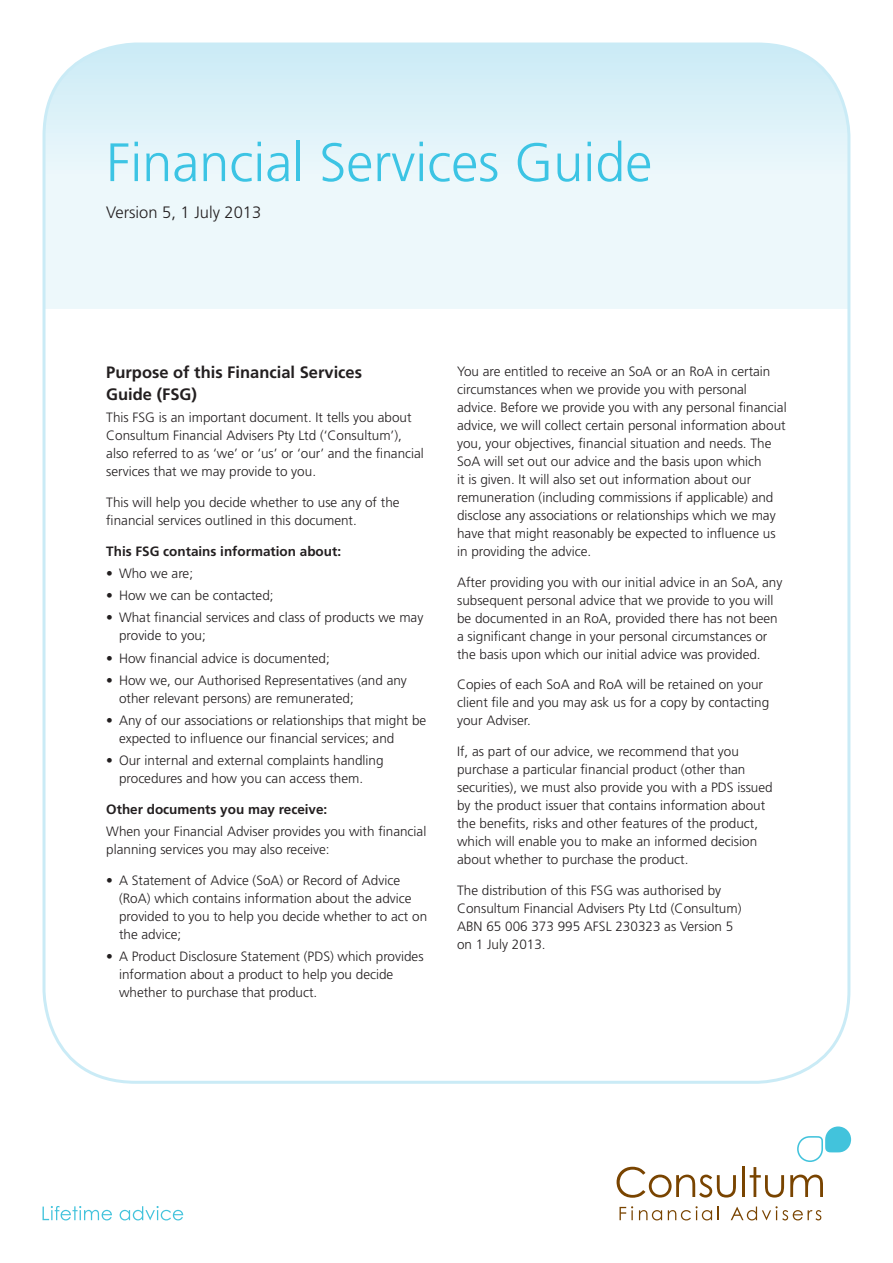
<style>
.page{position:relative;width:893px;height:1263px;background:#fff}
.page>*{position:absolute;margin:0;border:0;box-sizing:border-box;transform-origin:0 0}
.Main_Heading_1{font:300 54px "Frutiger LT";color:#3cc4e4}
.Subhead1{font:700 16.5px/21.8px "Frutiger LT";color:#231f20}
.t1{font:300 16.5px "Frutiger LT";color:#231f20}
.Body_Copy_1{font:300 13.5px/18px "Frutiger LT";color:#231f20}
.Subhead2{font:700 13.5px "Frutiger LT";color:#231f20}
</style>
<div class="page">
<svg style="left:44px;top:44px;width:805px;height:265px;background:#e4f4f9"></svg>
<svg style="left:617px;top:1167px;width:119px;height:31px"></svg>
<hr style="left:742px;top:1167px;width:3px;height:30px;background:#794400">
<svg style="left:750px;top:1167px;width:34px;height:30px"></svg>
<svg style="left:790px;top:1174px;width:33px;height:23px"></svg>
<svg style="left:619px;top:1206px;width:14px;height:14px"></svg>
<svg style="left:639px;top:1210px;width:23px;height:10px"></svg>
<svg style="left:668px;top:1206px;width:51px;height:14px"></svg>
<svg style="left:731px;top:1206px;width:90px;height:14px"></svg>
<svg style="left:797px;top:1126px;width:54px;height:36px"></svg>
<svg style="left:43px;top:1206px;width:140px;height:14px"></svg>
<p class="Main_Heading_1" style="left:106px;top:132px;width:547px">Financial Services Guide</p>
<p class="t1" style="left:106px;top:203px;width:156px">Version 5, 1 July 2013</p>
<p class="Subhead1" style="left:106px;top:362px;width:257px">Purpose of this Financial Services<br>Guide (FSG)</p>
<p class="Body_Copy_1" style="left:106px;top:409px;width:319px">This FSG is an important document. It tells you about Consultum Financial Advisers Pty Ltd (‘Consultum’), also referred to as ‘we’ or ‘us’ or ‘our’ and the financial services that we may provide to you.</p>
<p class="Body_Copy_1" style="left:106px;top:493px;width:295px">This will help you decide whether to use any of the financial services outlined in this document.</p>
<p class="Subhead2" style="left:106px;top:543px;width:236px">This FSG contains information about:</p>
<p class="Body_Copy_1" style="left:106px;top:564px;width:88px">• Who we are;</p>
<p class="Body_Copy_1" style="left:106px;top:587px;width:169px">• How we can be contacted;</p>
<p class="Body_Copy_1" style="left:119px;top:609px;width:306px;text-indent:-13px">• What financial services and class of products we may provide to you;</p>
<p class="Body_Copy_1" style="left:106px;top:649px;width:225px">• How financial advice is documented;</p>
<p class="Body_Copy_1" style="left:119px;top:671px;width:289px;text-indent:-13px">• How we, our Authorised Representatives (and any other relevant persons) are remunerated;</p>
<p class="Body_Copy_1" style="left:119px;top:712px;width:309px;text-indent:-13px">• Any of our associations or relationships that might be expected to influence our financial services; and</p>
<p class="Body_Copy_1" style="left:106px;top:752px;width:279px;text-align:center">• Our internal and external complaints handling procedures and how you can access them.</p>
<p class="Subhead2" style="left:106px;top:801px;width:223px">Other documents you may receive:</p>
<p class="Body_Copy_1" style="left:106px;top:823px;width:322px">When your Financial Adviser provides you with financial planning services you may also receive:</p>
<p class="Body_Copy_1" style="left:119px;top:872px;width:310px;text-indent:-13px">• A Statement of Advice (SoA) or Record of Advice (RoA) which contains information about the advice provided to you to help you decide whether to act on the advice;</p>
<p class="Body_Copy_1" style="left:119px;top:948px;width:306px;text-indent:-13px">• A Product Disclosure Statement (PDS) which provides information about a product to help you decide whether to purchase that product.</p>
<p class="Body_Copy_1" style="left:457px;top:362px;width:331px">You are entitled to receive an SoA or an RoA in certain circumstances when we provide you with personal advice. Before we provide you with any personal financial advice, we will collect certain personal information about you, your objectives, financial situation and needs. The SoA will set out our advice and the basis upon which<br>it is given. It will also set out information about our remuneration (including commissions if applicable) and disclose any associations or relationships which we may have that might reasonably be expected to influence us in providing the advice.</p>
<p class="Body_Copy_1" style="left:457px;top:573px;width:327px">After providing you with our initial advice in an SoA, any subsequent personal advice that we provide to you will be documented in an RoA, provided there has not been a significant change in your personal circumstances or the basis upon which our initial advice was provided.</p>
<p class="Body_Copy_1" style="left:457px;top:676px;width:314px">Copies of each SoA and RoA will be retained on your client file and you may ask us for a copy by contacting your Adviser.</p>
<p class="Body_Copy_1" style="left:457px;top:743px;width:317px">If, as part of our advice, we recommend that you purchase a particular financial product (other than securities), we must also provide you with a PDS issued by the product issuer that contains information about the benefits, risks and other features of the product, which will enable you to make an informed decision about whether to purchase the product.</p>
<p class="Body_Copy_1" style="left:457px;top:881px;width:286px">The distribution of this FSG was authorised by Consultum Financial Advisers Pty Ltd (Consultum)<br>ABN 65 006 373 995 AFSL 230323 as Version 5 on 1 July 2013.</p>
</div>
